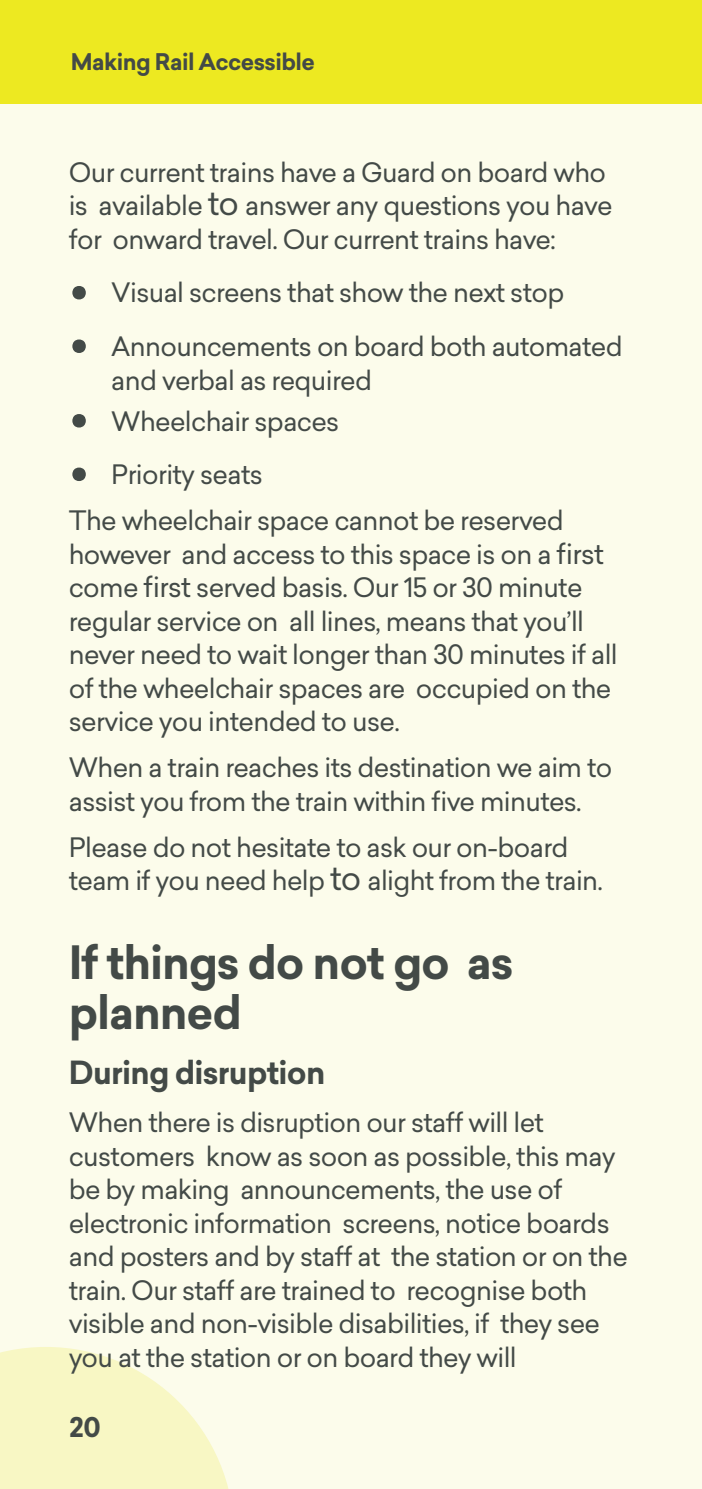
<style>
.page{position:relative;width:702px;height:1489px;background:#fff}
.page>*{position:absolute;margin:0;border:0;box-sizing:border-box;transform-origin:0 0}
.Paragraph_Style1{font:700 45px/50px "Sailec";letter-spacing:-.025em;color:#434a47}
.Paragraph_Style1-2{font:700 31.25px "Sailec";letter-spacing:-.025em;color:#434a47}
.Paragraph_Style1-3{font:700 26.75px "Sailec";color:#434a47}
.Paragraph_Style1-4{font:26.25px/33.5px "Sailec";letter-spacing:-.025em;color:#434a47}
.Bullet_List_Style2{font:26.25px/33.5px "Sailec";letter-spacing:-.025em;color:#434a47}
.Paragraph_Style1-5{font:700 22.5px "Sailec";letter-spacing:-.025em;color:#434a47}
.s1{font-size:32.5px}
.s2{font-family:"Batang";font-size:55px}
.s3{font-size:27.5px}
</style>
<div class="page">
<div style="left:0;top:103px;width:702px;height:1385px;background:#fcfceb"></div>
<svg style="left:0;top:1347px;width:228px;height:141px"></svg>
<div style="left:0;top:0;width:702px;height:103px;background:#ede921"></div>
<p class="Paragraph_Style1-5" style="left:71px;top:46px;width:246px">Making Rail Accessible</p>
<p class="Paragraph_Style1-4" style="left:69px;top:155px;width:545px">Our current trains have a Guard on board who is available <span class="s1">to</span> answer any questions you have for onward travel. Our current trains have:</p>
<p class="Bullet_List_Style2" style="left:69px;top:276px;width:497px"><span class="s2">•</span> Visual screens that show the next stop</p>
<p class="Bullet_List_Style2" style="left:111px;top:329px;width:513px;text-indent:-43px"><span class="s2">•</span> Announcements on board both automated and verbal as required</p>
<p class="Bullet_List_Style2" style="left:69px;top:404px;width:272px"><span class="s2">•</span> Wheelchair spaces</p>
<p class="Bullet_List_Style2" style="left:69px;top:457px;width:195px"><span class="s2">•</span> Priority seats</p>
<p class="Paragraph_Style1-4" style="left:69px;top:503px;width:550px">The wheelchair space cannot be reserved however and access to this space is on a <span class="s3">first </span>come <span class="s3">first</span> served basis. Our 15 or 30 minute regular service on all lines, means that you’ll never need to wait longer than 30 minutes if all of the wheelchair spaces are occupied on the service you intended to use.</p>
<p class="Paragraph_Style1-4" style="left:69px;top:750px;width:545px">When a train reaches its destination we aim to assist you from the train within five minutes.</p>
<p class="Paragraph_Style1-4" style="left:69px;top:830px;width:535px">Please do not hesitate to ask our on-board team if you need help <span class="s1">to</span> alight from the train.</p>
<p class="Paragraph_Style1" style="left:69px;top:938px;width:446px">If things do not go as planned</p>
<p class="Paragraph_Style1-2" style="left:69px;top:1049px;width:258px">During disruption</p>
<p class="Paragraph_Style1-4" style="left:69px;top:1105px;width:560px">When there is disruption our staff will let customers know as soon as possible, this may be by making announcements, the use of electronic information screens, notice boards and posters and by staff at the station or on the train. Our staff are trained to recognise both visible and non-visible disabilities, if they see you at the station or on board they will</p>
<p class="Paragraph_Style1-3" style="left:69px;top:1408px;width:33px">20</p>
</div>
